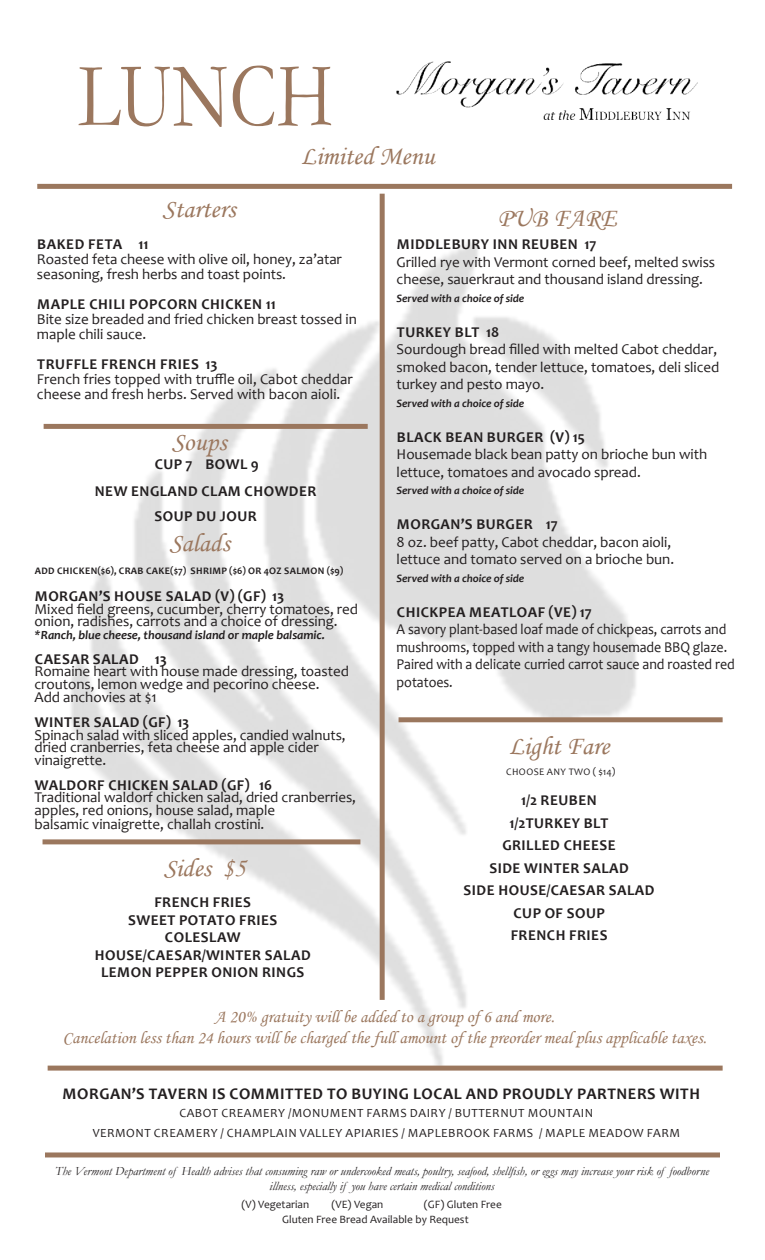
<style>
.page{position:relative;width:765px;height:1260px;background:#fff}
.page>*{position:absolute;margin:0;border:0;box-sizing:border-box;transform-origin:0 0}
.t1{font:92.75px "Garamond";color:#9b775e;scale:.8 1}
.t2{font:26.25px "Monotype Corsiva";color:#9b775e}
.t3{font:17.5px "Monotype Corsiva";color:#9b775e}
.t4{font:700 16.25px "Candara";letter-spacing:.035em;color:#231f20}
.t5{font:15px/15px "Candara";letter-spacing:-.005em;color:#231f20}
.t6{font:700 15px "Candara";letter-spacing:.035em;color:#231f20}
.t7{font:15px/17.5px "Candara";letter-spacing:-.005em;color:#231f20;scale:.93 1}
.t8{font:italic 12.5px/15px "Garamond";color:#231f20;text-align:center}
.t9{font:12.5px "Candara";letter-spacing:.04em;color:#231f20}
.t10{font:italic 700 12.5px "Candara";letter-spacing:-.005em;color:#231f20}
.t11{font:italic 700 11.25px "Candara";letter-spacing:-.005em;color:#231f20}
.t12{font:11.25px "Candara";color:#231f20}
.t13{font:700 10px "Candara";letter-spacing:.035em;color:#231f20}
.t14{font:10px "Candara";letter-spacing:.04em;color:#231f20}
</style>
<div class="page">
<div style="left:37px;top:184px;width:695px;height:5px;background:#9b775e"></div>
<div style="left:380px;top:194px;width:5px;height:806px;background:#9b775e"></div>
<div style="left:44px;top:424px;width:324px;height:5px;background:#9b775e"></div>
<div style="left:48px;top:1066px;width:675px;height:5px;background:#9b775e"></div>
<div style="left:45px;top:1152px;width:675px;height:5px;background:#9b775e"></div>
<img style="left:396px;top:61px;width:302px;height:58px">
<div style="left:43px;top:839px;width:317px;height:5px;background:#9b775e"></div>
<div style="left:399px;top:717px;width:324px;height:5px;background:#9b775e"></div>
<p class="t1" style="left:78px;top:33px;width:320px">LUNCH</p>
<p class="t2" style="left:163px;top:193px;width:74px">Starters</p>
<p class="t2" style="left:301px;top:140px;width:135px">Limited Menu</p>
<p class="t2" style="left:498px;top:202px;width:120px">PUB FARE</p>
<p class="t6" style="left:37px;top:235px;width:113px">BAKED FETA 11</p>
<p class="t5" style="left:37px;top:252px;width:306px">Roasted feta cheese with olive oil, honey, za’atar seasoning, fresh herbs and toast points.</p>
<p class="t6" style="left:37px;top:295px;width:240px">MAPLE CHILI POPCORN CHICKEN 11</p>
<p class="t5" style="left:37px;top:312px;width:321px">Bite size breaded and fried chicken breast tossed in maple chili sauce.</p>
<p class="t6" style="left:37px;top:355px;width:182px">TRUFFLE FRENCH FRIES 13</p>
<p class="t5" style="left:37px;top:372px;width:317px">French fries topped with truffle oil, Cabot cheddar cheese and fresh herbs. Served with bacon aioli.</p>
<p class="t2" style="left:172px;top:426px;width:56px">Soups</p>
<p class="t6" style="left:155px;top:454px;width:106px">CUP 7 BOWL 9</p>
<p class="t6" style="left:95px;top:482px;width:223px">NEW ENGLAND CLAM CHOWDER</p>
<p class="t6" style="left:155px;top:507px;width:104px">SOUP DU JOUR</p>
<p class="t2" style="left:169px;top:527px;width:62px">Salads</p>
<p class="t13" style="left:35px;top:564px;width:310px">ADD CHICKEN($6), CRAB CAKE($7) SHRIMP ($6) OR 4OZ SALMON ($9)</p>
<p class="t6" style="left:35px;top:587px;width:251px">MORGAN’S HOUSE SALAD (V) (GF) 13</p>
<p class="t5" style="left:35px;top:602px;width:325px;line-height:12.5px">Mixed field greens, cucumber, cherry tomatoes, red onion, radishes, carrots and a choice of dressing.</p>
<p class="t10" style="left:35px;top:627px;width:292px">*Ranch, blue cheese, thousand island or maple balsamic.</p>
<p class="t6" style="left:35px;top:649px;width:133px">CAESAR SALAD 13</p>
<p class="t5" style="left:35px;top:664px;width:316px">Romaine heart with house made dressing, toasted</p>
<p class="t5" style="left:35px;top:677px;width:286px;line-height:13.8px">croutons, lemon wedge and pecorino cheese.<br>Add anchovies at $1</p>
<p class="t6" style="left:35px;top:713px;width:156px">WINTER SALAD (GF) 13</p>
<p class="t5" style="left:35px;top:729px;width:313px;line-height:12.5px">Spinach salad with sliced apples, candied walnuts, dried cranberries, feta cheese and apple cider vinaigrette.</p>
<p class="t6" style="left:35px;top:776px;width:239px">WALDORF CHICKEN SALAD (GF) 16</p>
<p class="t5" style="left:35px;top:790px;width:323px">Traditional waldorf chicken salad, dried cranberries,</p>
<p class="t5" style="left:35px;top:802px;width:242px">apples, red onions, house salad, maple</p>
<p class="t5" style="left:35px;top:816px;width:231px">balsamic vinaigrette, challah crostini.</p>
<p class="t2" style="left:164px;top:852px;width:83px">Sides $5</p>
<p class="t6" style="left:154px;top:893px;width:98px">FRENCH FRIES</p>
<p class="t6" style="left:128px;top:910px;width:151px">SWEET POTATO FRIES</p>
<p class="t6" style="left:165px;top:928px;width:77px">COLESLAW</p>
<p class="t6" style="left:95px;top:945px;width:217px">HOUSE/CAESAR/WINTER SALAD</p>
<p class="t6" style="left:101px;top:963px;width:205px">LEMON PEPPER ONION RINGS</p>
<p class="t6" style="left:397px;top:235px;width:201px">MIDDLEBURY INN REUBEN 17</p>
<p class="t5" style="left:397px;top:253px;width:320px;line-height:17.5px">Grilled rye with Vermont corned beef, melted swiss cheese, sauerkraut and thousand island dressing.</p>
<p class="t11" style="left:397px;top:291px;width:129px">Served with a choice of side</p>
<p class="t6" style="left:397px;top:323px;width:104px">TURKEY BLT 18</p>
<p class="t5" style="left:397px;top:342px;width:322px">Sourdough bread filled with melted Cabot cheddar,</p>
<p class="t5" style="left:397px;top:358px;width:324px;line-height:17.5px">smoked bacon, tender lettuce, tomatoes, deli sliced turkey and pesto mayo.</p>
<p class="t11" style="left:397px;top:396px;width:129px">Served with a choice of side</p>
<p class="t6" style="left:397px;top:428px;width:189px">BLACK BEAN BURGER (V) 15</p>
<p class="t5" style="left:397px;top:446px;width:312px;line-height:17.5px">Housemade black bean patty on brioche bun with lettuce, tomatoes and avocado spread.</p>
<p class="t11" style="left:397px;top:484px;width:129px">Served with a choice of side</p>
<p class="t6" style="left:397px;top:515px;width:162px">MORGAN’S BURGER 17</p>
<p class="t5" style="left:397px;top:534px;width:276px">8 oz. beef patty, Cabot cheddar, bacon aioli,</p>
<p class="t5" style="left:397px;top:552px;width:279px">lettuce and tomato served on a brioche bun.</p>
<p class="t11" style="left:397px;top:571px;width:129px">Served with a choice of side</p>
<p class="t6" style="left:397px;top:603px;width:196px">CHICKPEA MEATLOAF (VE) 17</p>
<p class="t7" style="left:397px;top:621px;width:365px">A savory plant-based loaf made of chickpeas, carrots and mushrooms, topped with a tangy housemade BBQ glaze.<br>Paired with a delicate curried carrot sauce and roasted red potatoes.</p>
<p class="t2" style="left:509px;top:730px;width:102px">Light Fare</p>
<p class="t6" style="left:521px;top:791px;width:77px">1/2 REUBEN</p>
<p class="t6" style="left:510px;top:814px;width:100px">1/2TURKEY BLT</p>
<p class="t6" style="left:502px;top:836px;width:115px">GRILLED CHEESE</p>
<p class="t6" style="left:489px;top:859px;width:141px">SIDE WINTER SALAD</p>
<p class="t6" style="left:464px;top:881px;width:193px">SIDE HOUSE/CAESAR SALAD</p>
<p class="t6" style="left:514px;top:904px;width:93px">CUP OF SOUP</p>
<p class="t6" style="left:511px;top:926px;width:98px">FRENCH FRIES</p>
<p class="t14" style="left:506px;top:765px;width:111px">CHOOSE ANY TWO ( $14)</p>
<p class="t3" style="left:215px;top:1006px;width:341px">A 20% gratuity will be added to a group of 6 and more.</p>
<p class="t3" style="left:63px;top:1027px;width:645px">Cancelation less than 24 hours will be charged the full amount of the preorder meal plus applicable taxes.</p>
<p class="t4" style="left:63px;top:1083px;width:639px">MORGAN’S TAVERN IS COMMITTED TO BUYING LOCAL AND PROUDLY PARTNERS WITH</p>
<p class="t9" style="left:179px;top:1105px;width:415px">CABOT CREAMERY /MONUMENT FARMS DAIRY / BUTTERNUT MOUNTAIN</p>
<p class="t9" style="left:93px;top:1125px;width:589px">VERMONT CREAMERY / CHAMPLAIN VALLEY APIARIES / MAPLEBROOK FARMS / MAPLE MEADOW FARM</p>
<p class="t8" style="left:55px;top:1163px;width:655px">The Vermont Department of Health advises that consuming raw or undercooked meats, poultry, seafood, shellfish, or eggs may increase your risk of foodborne illness, especially if you have certain medical conditions</p>
<p class="t12" style="left:242px;top:1197px;width:69px">(V) Vegetarian</p>
<p class="t12" style="left:332px;top:1197px;width:53px">(VE) Vegan</p>
<p class="t12" style="left:424px;top:1197px;width:79px">(GF) Gluten Free</p>
<p class="t12" style="left:282px;top:1212px;width:188px">Gluten Free Bread Available by Request</p>
</div>
